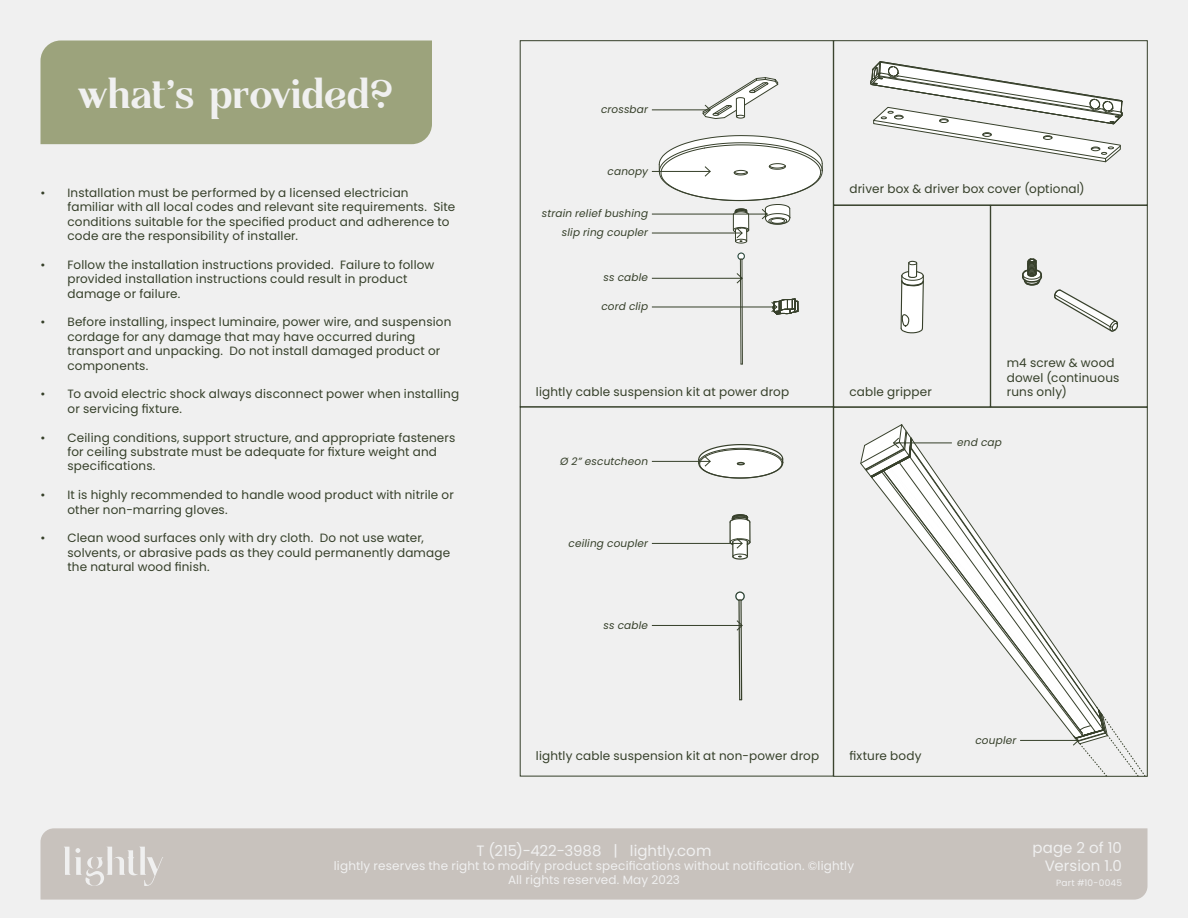
<style>
.page{position:relative;width:1188px;height:918px;background:#f0f0f0}
.page>*{position:absolute;margin:0;border:0;box-sizing:border-box;transform-origin:0 0}
.t1{font:37.95px "Agne";color:#f0f0f0}
.t2{font:15px/18px "Poppins";letter-spacing:.005em;color:#f0f0f0;text-align:right}
.t3{font:12px/14.4px "Poppins";letter-spacing:.015em;color:#353f29}
.t4{font:12px/14.4px "Poppins";letter-spacing:.015em;color:#f0f0f0;text-align:center}
.t5{font:italic 10.5px "Poppins";letter-spacing:.015em;color:#353f29}
.t6{font:9px "Poppins";letter-spacing:.02em;color:#f0f0f0}
</style>
<div class="page">
<div style="left:40px;top:828px;width:1108px;height:72px;background:#c8c2bd"></div>
<svg style="left:64px;top:847px;width:100px;height:39px"></svg>
<div style="left:520px;top:40px;width:314px;height:367px;border:1px solid #353f29"></div>
<div style="left:834px;top:40px;width:314px;height:165px;border:1px solid #353f29"></div>
<div style="left:834px;top:205px;width:157px;height:202px;border:1px solid #353f29"></div>
<div style="left:991px;top:205px;width:157px;height:202px;border:1px solid #353f29"></div>
<svg style="left:870px;top:61px;width:253px;height:101px"></svg>
<svg style="left:860px;top:424px;width:286px;height:353px"></svg>
<hr style="left:652px;top:109px;width:58px;height:1px;background:#353f29">
<svg style="left:702px;top:77px;width:77px;height:42px"></svg>
<hr style="left:652px;top:461px;width:58px;height:1px;background:#353f29">
<svg style="left:698px;top:444px;width:86px;height:35px"></svg>
<hr style="left:652px;top:543px;width:90px;height:1px;background:#353f29">
<svg style="left:729px;top:514px;width:22px;height:46px"></svg>
<hr style="left:652px;top:171px;width:58px;height:1px;background:#353f29">
<hr style="left:652px;top:214px;width:115px;height:1px;background:#353f29">
<hr style="left:652px;top:233px;width:90px;height:1px;background:#353f29">
<svg style="left:658px;top:135px;width:165px;height:109px"></svg>
<hr style="left:652px;top:278px;width:90px;height:1px;background:#353f29">
<svg style="left:736px;top:252px;width:9px;height:113px"></svg>
<hr style="left:652px;top:625px;width:90px;height:1px;background:#353f29">
<svg style="left:735px;top:591px;width:10px;height:110px"></svg>
<hr style="left:652px;top:307px;width:125px;height:1px;background:#353f29">
<svg style="left:771px;top:298px;width:28px;height:17px"></svg>
<svg style="left:901px;top:261px;width:23px;height:72px"></svg>
<div style="left:40px;top:41px;width:392px;height:103px;background:#9ca37c"></div>
<svg style="left:1022px;top:258px;width:96px;height:74px"></svg>
<p class="t1" style="left:77px;top:65px;width:317px">what's provided?</p>
<p class="t3" style="left:68px;top:185px;width:389px;text-indent:-27px">• Installation must be performed by a licensed electrician familiar with all local codes and relevant site requirements. Site conditions suitable for the specified product and adherence to code are the responsibility of installer.</p>
<p class="t3" style="left:68px;top:257px;width:368px;text-indent:-27px">• Follow the installation instructions provided. Failure to follow provided installation instructions could result in product damage or failure.</p>
<p class="t3" style="left:68px;top:315px;width:385px;text-indent:-27px">• Before installing, inspect luminaire, power wire, and suspension cordage for any damage that may have occurred during transport and unpacking. Do not install damaged product or components.</p>
<p class="t3" style="left:68px;top:387px;width:393px;text-indent:-27px">• To avoid electric shock always disconnect power when installing or servicing fixture.</p>
<p class="t3" style="left:68px;top:430px;width:390px;text-indent:-27px">• Ceiling conditions, support structure, and appropriate fasteners for ceiling substrate must be adequate for fixture weight and specifications.</p>
<p class="t3" style="left:68px;top:488px;width:388px;text-indent:-27px">• It is highly recommended to handle wood product with nitrile or other non-marring gloves.</p>
<p class="t3" style="left:68px;top:531px;width:384px;text-indent:-27px">• Clean wood surfaces only with dry cloth. Do not use water, solvents, or abrasive pads as they could permanently damage the natural wood finish.</p>
<p class="t5" style="left:601px;top:103px;width:49px">crossbar</p>
<p class="t5" style="left:608px;top:165px;width:42px">canopy</p>
<p class="t5" style="left:542px;top:207px;width:108px">strain relief bushing</p>
<p class="t5" style="left:562px;top:226px;width:88px">slip ring coupler</p>
<p class="t5" style="left:604px;top:272px;width:46px">ss cable</p>
<p class="t5" style="left:601px;top:300px;width:48px">cord clip</p>
<p class="t3" style="left:536px;top:385px;width:255px">lightly cable suspension kit at power drop</p>
<p class="t5" style="left:560px;top:455px;width:90px">Ø 2” escutcheon</p>
<p class="t5" style="left:569px;top:537px;width:81px">ceiling coupler</p>
<p class="t5" style="left:604px;top:619px;width:46px">ss cable</p>
<p class="t3" style="left:849px;top:182px;width:237px">driver box &amp; driver box cover (optional)</p>
<p class="t3" style="left:849px;top:385px;width:84px">cable gripper</p>
<p class="t3" style="left:1007px;top:356px;width:114px">m4 screw &amp; wood dowel (continuous runs only)</p>
<p class="t5" style="left:957px;top:436px;width:46px">end cap</p>
<p class="t3" style="left:536px;top:749px;width:285px">lightly cable suspension kit at non-power drop</p>
<p class="t3" style="left:849px;top:749px;width:74px">fixture body</p>
<p class="t5" style="left:975px;top:734px;width:42px">coupler</p>
<p class="t2" style="left:477px;top:841px;width:236px">T (215)-422-3988 | lightly.com</p>
<p class="t4" style="left:334px;top:859px;width:522px">lightly reserves the right to modify product specifications without notification. ©lightly<br>All rights reserved. May 2023</p>
<p class="t2" style="left:1032px;top:839px;width:91px">page 2 of 10<br>Version 1.0</p>
<p class="t6" style="left:1056px;top:878px;width:67px">Part #10-0045</p>
</div>
